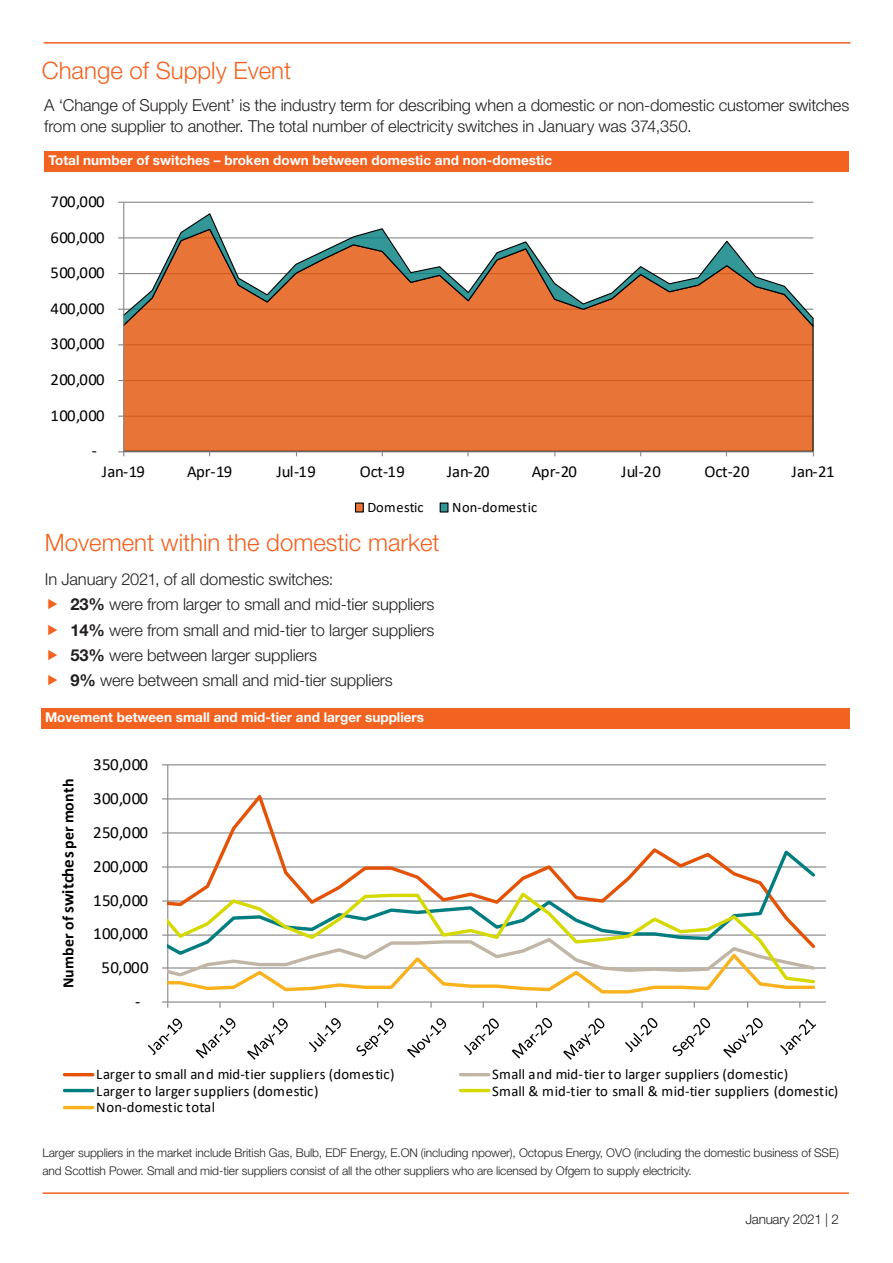
<style>
.page{position:relative;width:893px;height:1263px;background:#fff}
.page>*{position:absolute;margin:0;border:0;box-sizing:border-box;transform-origin:0 0}
.t1{font:300 24px "Helvetica Neue LT Std";color:#f26221}
.t2{font:16.95px "Calibri";letter-spacing:.025em;color:#000}
.t3{font:16.65px "Calibri";letter-spacing:-.01em;color:#000}
.t4{font:300 16.5px/20.4px "Helvetica Neue LT Std";letter-spacing:-.01em;color:#231f20}
.t5{font:700 15.9px "Calibri";letter-spacing:.02em;color:#000}
.t6{font:14.7px "Calibri";letter-spacing:.01em;color:#000}
.t7{font:14.55px "Calibri";letter-spacing:.01em;color:#000}
.t8{font:700 13.5px "Helvetica Neue LT Std";color:#fff}
.t9{font:300 13.5px "Helvetica Neue LT Std";letter-spacing:-.02em;color:#231f20}
.Paragraph_Style_1{font:300 12px/18px "Helvetica Neue LT Std";letter-spacing:-.01em;color:#231f20}
.s1{font-weight:700}
.s2{font-size:16.95px}
</style>
<div class="page">
<div style="left:45px;top:151px;width:804px;height:21px;background:#f26221"></div>
<div style="left:41px;top:709px;width:809px;height:20px;background:#f26221"></div>
<hr style="left:44px;top:42px;width:806px;height:2px;background:#f26221">
<hr style="left:43px;top:1192px;width:806px;height:2px;background:#f26221">
<hr style="left:168px;top:967px;width:658px;height:1px;background:#868686">
<hr style="left:168px;top:934px;width:658px;height:2px;background:#868686">
<hr style="left:168px;top:900px;width:658px;height:2px;background:#868686">
<hr style="left:168px;top:866px;width:658px;height:1px;background:#868686">
<hr style="left:168px;top:832px;width:658px;height:1px;background:#868686">
<hr style="left:168px;top:798px;width:658px;height:1px;background:#868686">
<hr style="left:168px;top:764px;width:658px;height:1px;background:#868686">
<hr style="left:167px;top:765px;width:1px;height:237px;background:#868686">
<hr style="left:168px;top:1001px;width:658px;height:1px;background:#868686">
<svg style="left:167px;top:790px;width:651px;height:57px"></svg>
<svg style="left:167px;top:847px;width:651px;height:155px"></svg>
<svg style="left:167px;top:889px;width:650px;height:45px"></svg>
<svg style="left:162px;top:934px;width:655px;height:74px"></svg>
<svg style="left:148px;top:1019px;width:34px;height:36px"></svg>
<svg style="left:196px;top:1018px;width:39px;height:40px"></svg>
<svg style="left:247px;top:1018px;width:41px;height:42px"></svg>
<svg style="left:309px;top:1018px;width:32px;height:34px"></svg>
<svg style="left:356px;top:1018px;width:37px;height:38px"></svg>
<svg style="left:407px;top:1018px;width:39px;height:40px"></svg>
<svg style="left:464px;top:1018px;width:35px;height:37px"></svg>
<svg style="left:512px;top:1018px;width:40px;height:40px"></svg>
<svg style="left:563px;top:1018px;width:41px;height:42px"></svg>
<svg style="left:625px;top:1018px;width:32px;height:34px"></svg>
<svg style="left:673px;top:1018px;width:37px;height:38px"></svg>
<svg style="left:723px;top:1018px;width:40px;height:40px"></svg>
<svg style="left:780px;top:1019px;width:36px;height:36px"></svg>
<hr style="left:65px;top:1073px;width:28px;height:3px;background:#e35205">
<hr style="left:461px;top:1073px;width:28px;height:3px;background:#c1b5a5">
<hr style="left:65px;top:1089px;width:28px;height:3px;background:#007e7f">
<hr style="left:461px;top:1089px;width:28px;height:3px;background:#d5d900">
<hr style="left:65px;top:1106px;width:28px;height:3px;background:#f9b11e">
<hr style="left:124px;top:202px;width:689px;height:1px;background:#868686">
<svg style="left:124px;top:212px;width:690px;height:240px"></svg>
<hr style="left:123px;top:202px;width:1px;height:250px;background:#868686">
<hr style="left:124px;top:451px;width:689px;height:1px;background:#868686">
<svg style="left:118px;top:451px;width:6px;height:5px"></svg>
<div style="left:355px;top:503px;width:8px;height:9px;background:#e87437"></div>
<div style="left:355px;top:502px;width:9px;height:10px;border:1px solid #000"></div>
<div style="left:440px;top:503px;width:8px;height:9px;background:#339798"></div>
<div style="left:440px;top:502px;width:8px;height:10px;border:1px solid #000"></div>
<p class="t1" style="left:42px;top:55px;width:251px">Change of Supply Event</p>
<p class="t4" style="left:44px;top:95px;width:807px">A ‘Change of Supply Event’ is the industry term for describing when a domestic or non-domestic customer switches from one supplier to another. The total number of electricity switches in January was 374,350.</p>
<p class="t8" style="left:48px;top:152px;width:505px">Total number of switches – broken down between domestic and non-domestic</p>
<p class="t3" style="left:51px;top:190px;width:56px">700,000</p>
<p class="t3" style="left:51px;top:226px;width:56px">600,000</p>
<p class="t3" style="left:51px;top:261px;width:56px">500,000</p>
<p class="t3" style="left:51px;top:297px;width:56px">400,000</p>
<p class="t3" style="left:51px;top:332px;width:56px">300,000</p>
<p class="t3" style="left:51px;top:368px;width:56px">200,000</p>
<p class="t3" style="left:51px;top:403px;width:56px">100,000</p>
<p class="t3" style="left:92px;top:439px;width:7px">-</p>
<p class="t3" style="left:102px;top:460px;width:45px">Jan-19</p>
<p class="t3" style="left:187px;top:460px;width:47px">Apr-19</p>
<p class="t3" style="left:276px;top:460px;width:41px">Jul-19</p>
<p class="t3" style="left:360px;top:460px;width:47px">Oct-19</p>
<p class="t3" style="left:447px;top:460px;width:45px">Jan-20</p>
<p class="t3" style="left:532px;top:460px;width:47px">Apr-20</p>
<p class="t3" style="left:621px;top:460px;width:41px">Jul-20</p>
<p class="t3" style="left:704px;top:460px;width:47px">Oct-20</p>
<p class="t3" style="left:791px;top:460px;width:45px">Jan-21</p>
<p class="t7" style="left:367px;top:497px;width:58px">Domestic</p>
<p class="t7" style="left:452px;top:497px;width:87px">Non-domestic</p>
<p class="t1" style="left:45px;top:528px;width:396px">Movement within the domestic market</p>
<p class="t4" style="left:45px;top:569px;width:290px">In January 2021, of all domestic switches:</p>
<p class="t4" style="left:70px;top:594px;width:366px"><span class="s1">23%</span> were from larger to small and mid-tier suppliers</p>
<p class="t4" style="left:70px;top:619px;width:366px"><span class="s1">14%</span> were from small and mid-tier to larger suppliers</p>
<p class="t4" style="left:70px;top:644px;width:248px"><span class="s1">53%</span> were between larger suppliers</p>
<p class="t4" style="left:70px;top:670px;width:324px"><span class="s1">9%</span> were between small and mid-tier suppliers</p>
<p class="t8" style="left:45px;top:709px;width:381px">Movement between small and mid-tier and larger suppliers</p>
<p class="t5" style="left:57px;top:988px;width:211px;rotate:-90deg">Number of <span class="s2">switches</span> per month</p>
<p class="t2" style="left:93px;top:753px;width:57px">350,000</p>
<p class="t2" style="left:93px;top:786px;width:57px">300,000</p>
<p class="t2" style="left:93px;top:820px;width:57px">250,000</p>
<p class="t2" style="left:93px;top:854px;width:57px">200,000</p>
<p class="t2" style="left:93px;top:888px;width:57px">150,000</p>
<p class="t2" style="left:93px;top:922px;width:57px">100,000</p>
<p class="t2" style="left:102px;top:956px;width:49px">50,000</p>
<p class="t2" style="left:135px;top:990px;width:7px">-</p>
<p class="t6" style="left:96px;top:1064px;width:300px">Larger to small and mid-tier suppliers (domestic)</p>
<p class="t6" style="left:492px;top:1064px;width:298px">Small and mid-tier to larger suppliers (domestic)</p>
<p class="t6" style="left:96px;top:1080px;width:224px">Larger to larger suppliers (domestic)</p>
<p class="t6" style="left:492px;top:1080px;width:348px">Small &amp; mid-tier to small &amp; mid-tier suppliers (domestic)</p>
<p class="t6" style="left:96px;top:1097px;width:121px">Non-domestic total</p>
<p class="Paragraph_Style_1" style="left:43px;top:1143px;width:798px">Larger suppliers in the market include British Gas, Bulb, EDF Energy, E.ON (including npower), Octopus Energy, OVO (including the domestic business of SSE) and Scottish Power. Small and mid-tier suppliers consist of all the other suppliers who are licensed by Ofgem to supply electricity.</p>
<p class="t9" style="left:745px;top:1211px;width:95px">January 2021 | 2</p>
</div>
